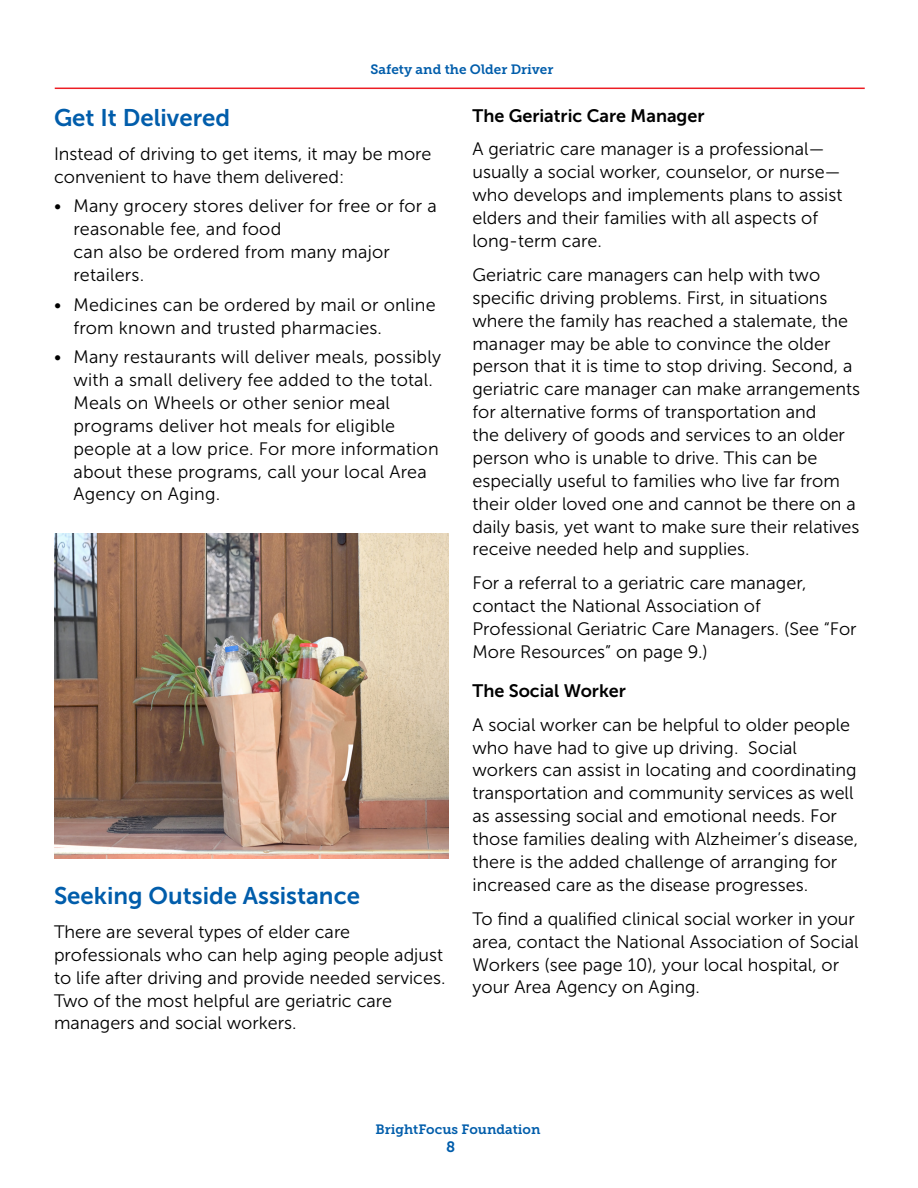
<style>
.page{position:relative;width:918px;height:1188px;background:#fff}
.page>*{position:absolute;margin:0;border:0;box-sizing:border-box;transform-origin:0 0}
.t1{font:24px "Museo Sans 700";color:#015dab}
.P_-_Body{font:18px/22.8px "Museo Sans 300";color:#000}
.P_-_Subhead_Black{font:18px "Museo Sans 700";color:#000}
.t2{font:15px "Museo Sans 700";color:#015dab}
.t3{font:13.5px "Museo Slab 700";color:#015dab}
</style>
<div class="page">
<hr style="left:55px;top:88px;width:810px;height:1px;background:#ed1d24">
<img style="left:54px;top:533px;width:394px;height:326px">
<p class="t3" style="left:370px;top:61px;width:185px">Safety and the Older Driver</p>
<h3 class="t1" style="left:54px;top:104px;width:178px">Get It Delivered</h3>
<p class="P_-_Body" style="left:54px;top:142px;width:379px">Instead of driving to get items, it may be more convenient to have them delivered:</p>
<p class="P_-_Body" style="left:74px;top:195px;width:365px;text-indent:-20px">• Many grocery stores deliver for free or for a reasonable fee, and food<br>can also be ordered from many major retailers.</p>
<p class="P_-_Body" style="left:74px;top:293px;width:364px;text-indent:-20px">• Medicines can be ordered by mail or online from known and trusted pharmacies.</p>
<p class="P_-_Body" style="left:74px;top:346px;width:369px;text-indent:-20px">• Many restaurants will deliver meals, possibly with a small delivery fee added to the total.<br>Meals on Wheels or other senior meal programs deliver hot meals for eligible people at a low price. For more information about these programs, call your local Area Agency on Aging.</p>
<h3 class="t1" style="left:54px;top:882px;width:308px">Seeking Outside Assistance</h3>
<p class="P_-_Body" style="left:54px;top:920px;width:393px">There are several types of elder care professionals who can help aging people adjust to life after driving and provide needed services.<br>Two of the most helpful are geriatric care managers and social workers.</p>
<p class="P_-_Subhead_Black" style="left:472px;top:105px;width:234px">The Geriatric Care Manager</p>
<p class="P_-_Body" style="left:472px;top:138px;width:371px">A geriatric care manager is a professional— usually a social worker, counselor, or nurse— who develops and implements plans to assist elders and their families with all aspects of long-term care.</p>
<p class="P_-_Body" style="left:472px;top:263px;width:389px">Geriatric care managers can help with two specific driving problems. First, in situations where the family has reached a stalemate, the manager may be able to convince the older person that it is time to stop driving. Second, a geriatric care manager can make arrangements for alternative forms of transportation and<br>the delivery of goods and services to an older person who is unable to drive. This can be especially useful to families who live far from their older loved one and cannot be there on a daily basis, yet want to make sure their relatives receive needed help and supplies.</p>
<p class="P_-_Body" style="left:472px;top:572px;width:386px">For a referral to a geriatric care manager, contact the National Association of Professional Geriatric Care Managers. (See “For More Resources” on page 9.)</p>
<p class="P_-_Subhead_Black" style="left:472px;top:681px;width:155px">The Social Worker</p>
<p class="P_-_Body" style="left:472px;top:713px;width:387px">A social worker can be helpful to older people who have had to give up driving. Social workers can assist in locating and coordinating transportation and community services as well as assessing social and emotional needs. For those families dealing with Alzheimer’s disease, there is the added challenge of arranging for increased care as the disease progresses.</p>
<p class="P_-_Body" style="left:472px;top:907px;width:388px">To find a qualified clinical social worker in your area, contact the National Association of Social Workers (see page 10), your local hospital, or your Area Agency on Aging.</p>
<p class="t3" style="left:376px;top:1122px;width:166px">BrightFocus Foundation</p>
<p class="t2" style="left:446px;top:1138px;width:11px">8</p>
</div>
